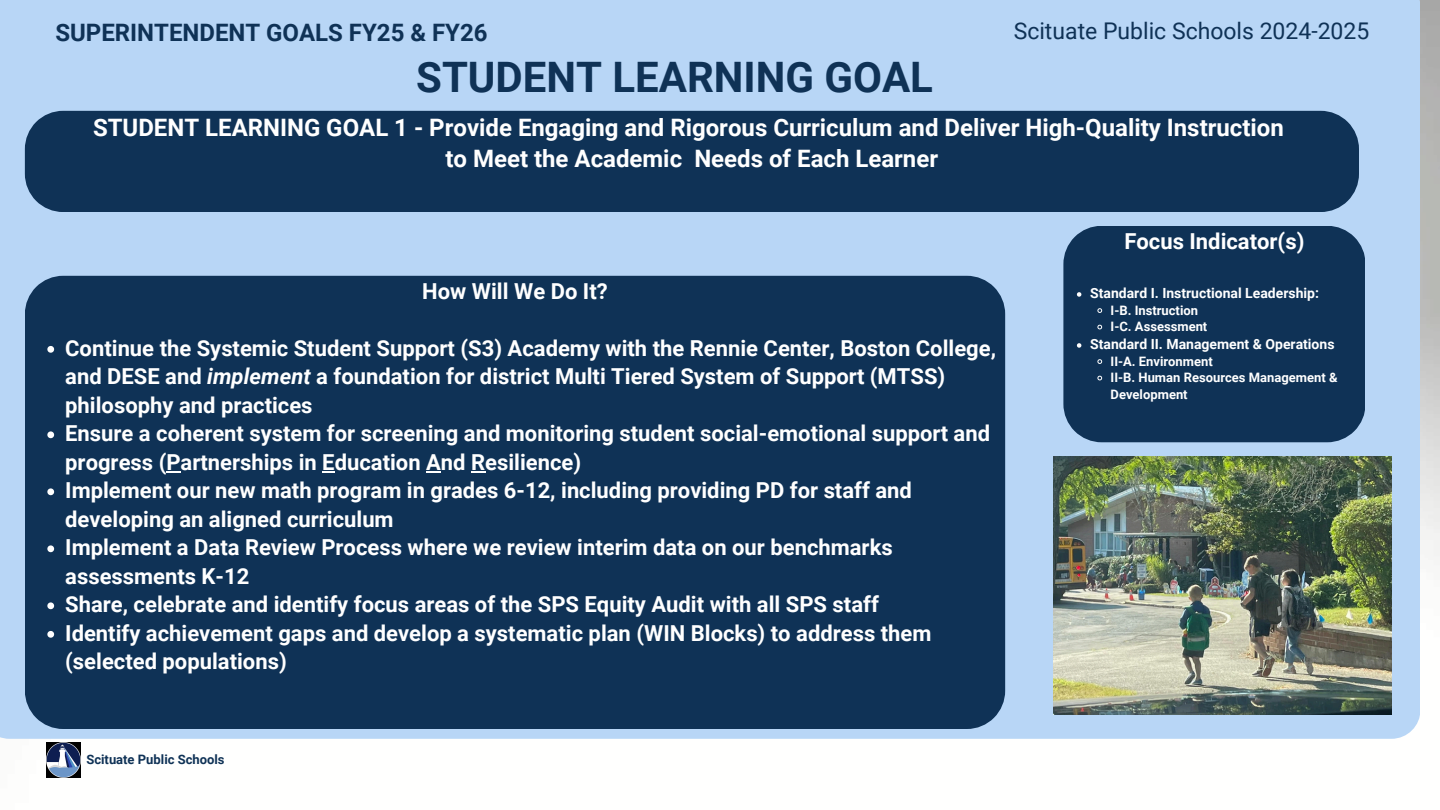
<style>
.page{position:relative;width:1440px;height:810px;background:#fff}
.page>*{position:absolute;margin:0;border:0;box-sizing:border-box;transform-origin:0 0}
.t1{font:700 42px "Roboto";color:#0f3256}
.t2{font:700 24px/30.8px "Roboto";color:#fff;text-align:center}
.t3{font:700 24px "Roboto";color:#0f3256}
.t4{font:23px "Roboto";color:#0f3256}
.t5{font:700 22px/28.5px "Roboto";color:#fff}
.t6{font:700 14px "Roboto";color:#fff}
.t7{font:700 13px/16.5px "Roboto";color:#fff}
.t8{font:700 13px "Roboto";color:#0f3256}
.s1{font-style:italic}
</style>
<div class="page">
<img style="left:46px;top:0;width:1394px;height:778px">
<div style="left:0;top:0;width:1420px;height:739px;background:#b8d6f6"></div>
<div style="left:25px;top:111px;width:1334px;height:101px;background:#0f3256"></div>
<img style="left:47px;top:743px;width:34px;height:34px">
<div style="left:25px;top:276px;width:980px;height:453px;background:#0f3256"></div>
<svg style="left:47px;top:346px;width:7px;height:7px"></svg>
<svg style="left:47px;top:431px;width:7px;height:7px"></svg>
<svg style="left:166px;top:471px;width:15px;height:2px"></svg>
<svg style="left:322px;top:471px;width:13px;height:2px"></svg>
<svg style="left:426px;top:471px;width:15px;height:2px"></svg>
<svg style="left:471px;top:471px;width:14px;height:2px"></svg>
<svg style="left:47px;top:488px;width:7px;height:7px"></svg>
<svg style="left:47px;top:545px;width:7px;height:7px"></svg>
<svg style="left:47px;top:602px;width:7px;height:7px"></svg>
<svg style="left:47px;top:631px;width:7px;height:7px"></svg>
<img style="left:1053px;top:456px;width:339px;height:259px">
<div style="left:1063px;top:226px;width:302px;height:216px;background:#0f3256"></div>
<svg style="left:1077px;top:292px;width:4px;height:5px"></svg>
<svg style="left:1097px;top:308px;width:6px;height:5px"></svg>
<svg style="left:1097px;top:324px;width:6px;height:6px"></svg>
<svg style="left:1077px;top:343px;width:4px;height:5px"></svg>
<svg style="left:1097px;top:359px;width:6px;height:5px"></svg>
<svg style="left:1097px;top:375px;width:6px;height:6px"></svg>
<p class="t3" style="left:55px;top:19px;width:434px">SUPERINTENDENT GOALS FY25 &amp; FY26</p>
<p class="t1" style="left:416px;top:53px;width:518px">STUDENT LEARNING GOAL</p>
<p class="t4" style="left:1014px;top:18px;width:357px">Scituate Public Schools 2024-2025</p>
<p class="t2" style="left:93px;top:112px;width:1192px">STUDENT LEARNING GOAL 1 - Provide Engaging and Rigorous Curriculum and Deliver High-Quality Instruction to Meet the Academic Needs of Each Learner</p>
<h1 class="t5" style="left:422px;top:277px;width:187px">How Will We Do It?</h1>
<h3 class="t5" style="left:65px;top:334px;width:932px">Continue the Systemic Student Support (S3) Academy with the Rennie Center, Boston College, and DESE and <span class="s1">implement</span> a foundation for district Multi Tiered System of Support (MTSS) philosophy and practices</h3>
<h3 class="t5" style="left:65px;top:419px;width:926px">Ensure a coherent system for screening and monitoring student social-emotional support and progress (Partnerships in Education And Resilience)</h3>
<p class="t5" style="left:65px;top:476px;width:848px">Implement our new math program in grades 6-12, including providing PD for staff and developing an aligned curriculum</p>
<p class="t5" style="left:65px;top:533px;width:829px">Implement a Data Review Process where we review interim data on our benchmarks assessments K-12</p>
<p class="t5" style="left:65px;top:590px;width:815px">Share, celebrate and identify focus areas of the SPS Equity Audit with all SPS staff</p>
<p class="t5" style="left:65px;top:619px;width:868px">Identify achievement gaps and develop a systematic plan (WIN Blocks) to address them (selected populations)</p>
<h3 class="t8" style="left:86px;top:752px;width:140px">Scituate Public Schools</h3>
<p class="t5" style="left:1124px;top:227px;width:181px">Focus Indicator(s)</p>
<p class="t6" style="left:1090px;top:285px;width:230px">Standard I. Instructional Leadership:</p>
<p class="t7" style="left:1111px;top:302px;width:89px">I-B. Instruction</p>
<p class="t7" style="left:1111px;top:319px;width:98px">I-C. Assessment</p>
<p class="t6" style="left:1090px;top:336px;width:246px">Standard II. Management &amp; Operations</p>
<h4 class="t7" style="left:1111px;top:353px;width:104px">II-A. Environment</h4>
<p class="t7" style="left:1111px;top:370px;width:228px">II-B. Human Resources Management &amp;<br>Development</p>
</div>
